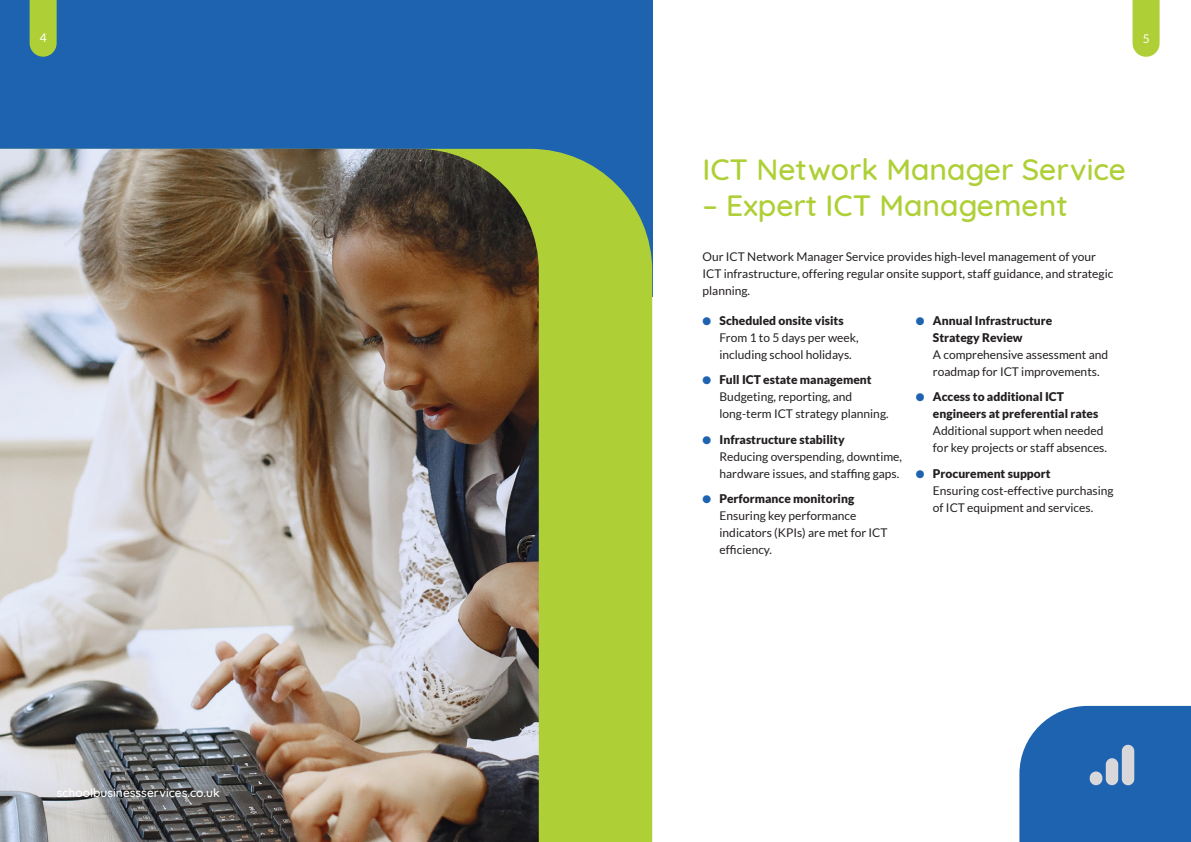
<style>
.page{position:relative;width:1191px;height:842px;background:#fff}
.page>*{position:absolute;margin:0;border:0;box-sizing:border-box;transform-origin:0 0}
.HEADING{font:500 30px "Quicksand";color:#aed036}
.body_copy{font:12px/17px "Lato";color:#231f20}
.t1{font:500 12px "Quicksand";color:#fff}
.body_copy-2{font:12px "Lato";color:#fff}
.s1{color:#1e63b0}
.s2{font-weight:900}
</style>
<div class="page">
<div style="left:0;top:0;width:652px;height:296px;background:#1e63b0"></div>
<div style="left:539px;top:149px;width:113px;height:693px;background:#aed036"></div>
<img style="left:0;top:149px;width:539px;height:693px">
<svg style="left:30px;top:0;width:27px;height:57px;background:#a4c83e"></svg>
<svg style="left:1132px;top:0;width:27px;height:57px;background:#b3d344"></svg>
<div style="left:1019px;top:706px;width:172px;height:136px;background:#1e63b0"></div>
<div style="left:1089px;top:771px;width:13px;height:14px;background:#d8d7da;border-radius:6px"></div>
<div style="left:1105px;top:758px;width:13px;height:27px;background:#d8d7da;border-radius:6px"></div>
<div style="left:1121px;top:745px;width:13px;height:40px;background:#d8d7da;border-radius:6px"></div>
<p class="body_copy-2" style="left:40px;top:31px;width:8px">4</p>
<p class="body_copy-2" style="left:1142px;top:32px;width:8px">5</p>
<p class="t1" style="left:57px;top:783px;width:165px">schoolbusinessservices.co.uk</p>
<p class="HEADING" style="left:702px;top:145px;width:425px">ICT Network Manager Service</p>
<p class="HEADING" style="left:702px;top:181px;width:367px">– Expert ICT Management</p>
<p class="body_copy" style="left:702px;top:248px;width:412px">Our ICT Network Manager Service provides high-level management of your<br>ICT infrastructure, offering regular onsite support, staff guidance, and strategic planning.</p>
<p class="body_copy" style="left:719px;top:312px;width:141px;text-indent:-17px"><span class="s1">●</span> <span class="s2">Scheduled onsite visits<br></span>From 1 to 5 days per week, including school holidays.</p>
<p class="body_copy" style="left:719px;top:371px;width:171px;text-indent:-17px"><span class="s1">●</span> <span class="s2">Full ICT estate management<br></span>Budgeting, reporting, and long-term ICT strategy planning.</p>
<p class="body_copy" style="left:719px;top:431px;width:184px;text-indent:-17px"><span class="s1">●</span> <span class="s2">Infrastructure stability<br></span>Reducing overspending, downtime, hardware issues, and staffing gaps.</p>
<p class="body_copy" style="left:719px;top:490px;width:169px;text-indent:-17px"><span class="s1">●</span> <span class="s2">Performance monitoring<br></span>Ensuring key performance indicators (KPIs) are met for ICT efficiency.</p>
<p class="body_copy" style="left:933px;top:312px;width:177px;text-indent:-17px"><span class="s1">●</span> <span class="s2">Annual Infrastructure<br>Strategy Review<br></span>A comprehensive assessment and roadmap for ICT improvements.</p>
<p class="body_copy" style="left:933px;top:388px;width:176px;text-indent:-17px"><span class="s1">●</span> <span class="s2">Access to additional ICT engineers at preferential rates<br></span>Additional support when needed for key projects or staff absences.</p>
<p class="body_copy" style="left:933px;top:465px;width:182px;text-indent:-17px"><span class="s1">●</span> <span class="s2">Procurement support<br></span>Ensuring cost-effective purchasing of ICT equipment and services.</p>
</div>
